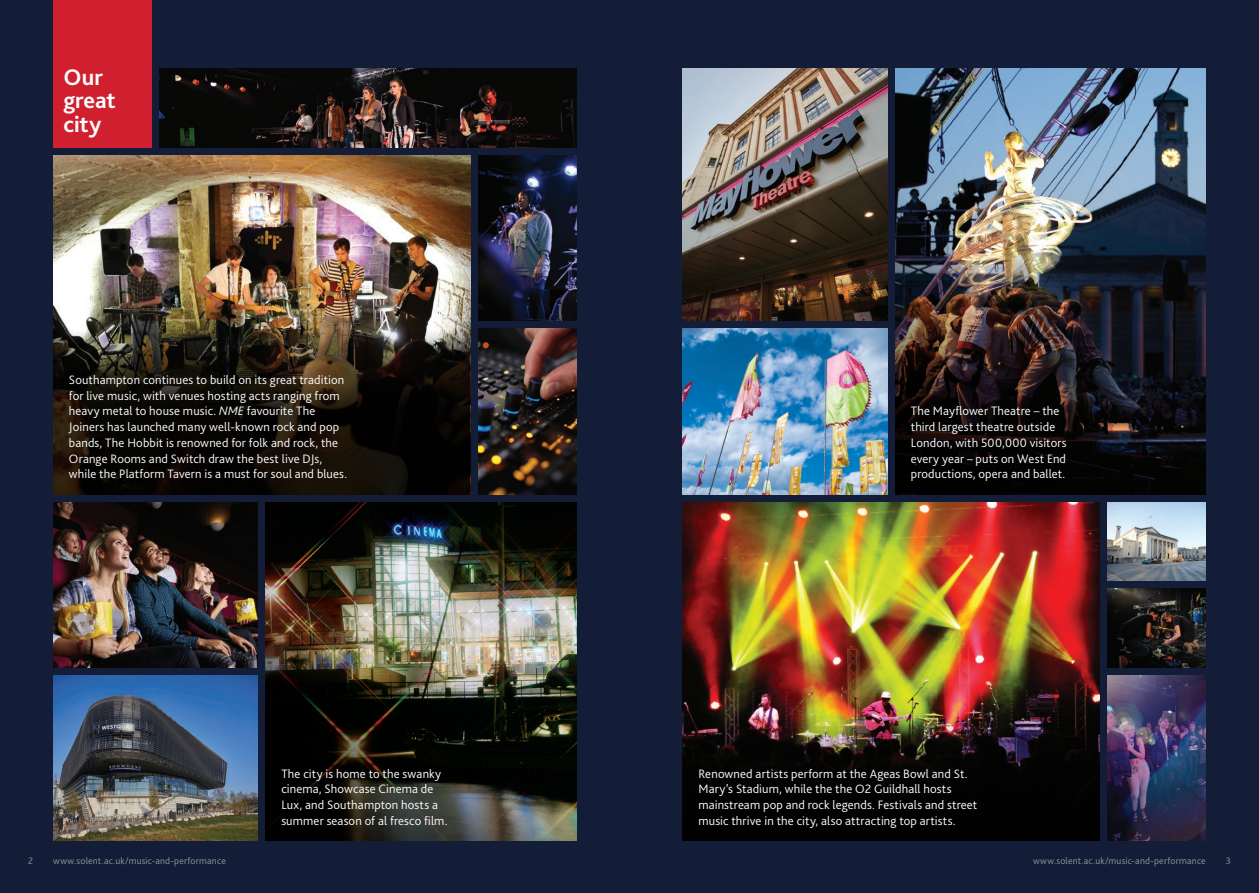
<style>
.page{position:relative;width:1259px;height:893px;background:#141d37}
.page>*{position:absolute;margin:0;border:0;box-sizing:border-box;transform-origin:0 0}
.t1{font:700 23.7px/23.7px "Bliss";letter-spacing:-.005em;color:#fff}
.t2{font:300 12.75px/15.8px "Bliss";letter-spacing:.01em;color:#fff}
.t3{font:300 9.75px "Bliss";letter-spacing:.02em;color:#939598}
.s1{font-style:italic}
</style>
<div class="page">
<img style="left:682px;top:329px;width:205px;height:165px">
<div style="left:53px;top:0;width:98px;height:148px;background:#d0202f"></div>
<img style="left:1107px;top:502px;width:98px;height:79px">
<img style="left:478px;top:156px;width:98px;height:165px">
<img style="left:1107px;top:675px;width:98px;height:166px">
<img style="left:53px;top:502px;width:205px;height:165px">
<img style="left:682px;top:69px;width:205px;height:252px">
<img style="left:53px;top:675px;width:205px;height:166px">
<img style="left:1108px;top:589px;width:97px;height:78px">
<img style="left:478px;top:329px;width:98px;height:165px">
<img style="left:159px;top:69px;width:417px;height:79px">
<img style="left:53px;top:156px;width:417px;height:86px">
<img style="left:265px;top:502px;width:311px;height:339px">
<img style="left:682px;top:502px;width:417px;height:87px">
<img style="left:682px;top:589px;width:417px;height:252px">
<img style="left:53px;top:242px;width:417px;height:252px">
<img style="left:895px;top:69px;width:310px;height:425px">
<p class="t1" style="left:63px;top:65px;width:54px">Our great city</p>
<p class="t2" style="left:69px;top:372px;width:280px">Southampton continues to build on its great tradition for live music, with venues hosting acts ranging from heavy metal to house music. <span class="s1">NME</span> favourite The Joiners has launched many well-known rock and pop bands, The Hobbit is renowned for folk and rock, the Orange Rooms and Switch draw the best live DJs, while the Platform Tavern is a must for soul and blues.</p>
<p class="t2" style="left:911px;top:403px;width:157px">The Mayflower Theatre – the third largest theatre outside<br>London, with 500,000 visitors every year – puts on West End productions, opera and ballet.</p>
<p class="t2" style="left:281px;top:766px;width:168px">The city is home to the swanky cinema, Showcase Cinema de<br>Lux, and Southampton hosts a summer season of al fresco film.</p>
<p class="t2" style="left:698px;top:766px;width:280px">Renowned artists perform at the Ageas Bowl and St.<br>Mary’s Stadium, while the the O2 Guildhall hosts mainstream pop and rock legends. Festivals and street music thrive in the city, also attracting top artists.</p>
<p class="t3" style="left:28px;top:855px;width:6px">2</p>
<p class="t3" style="left:53px;top:855px;width:174px">www.solent.ac.uk/music-and-performance</p>
<p class="t3" style="left:1033px;top:855px;width:174px">www.solent.ac.uk/music-and-performance</p>
<p class="t3" style="left:1226px;top:855px;width:7px">3</p>
</div>
